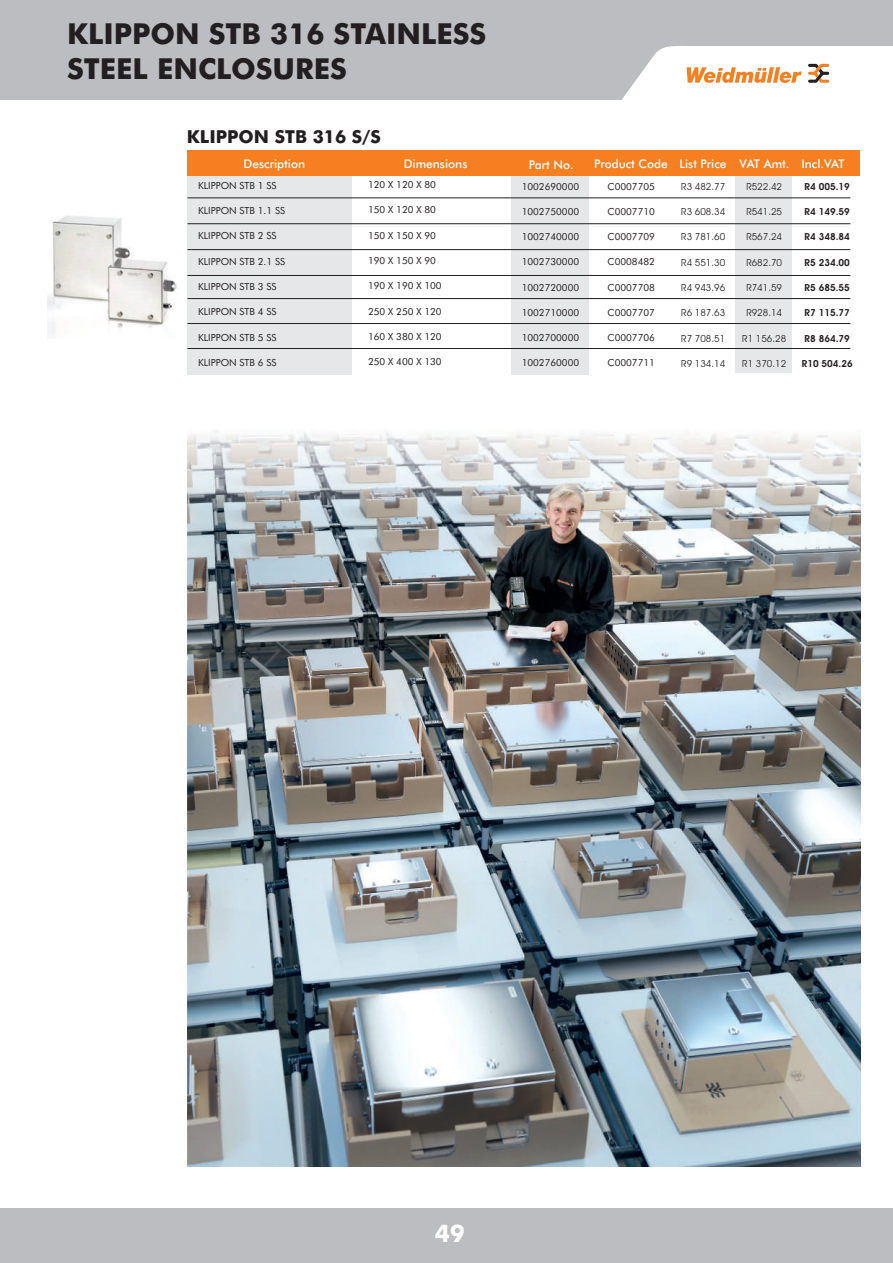
<style>
.page{position:relative;width:893px;height:1263px;background:#fff}
.page>*{position:absolute;margin:0;border:0;box-sizing:border-box;transform-origin:0 0}
.t1{font:500 28.95px/34.7px "Futura BT";color:#231f20}
.t2{font:500 24.3px "Futura BT";color:#fff}
.t3{font:500 17.85px "Futura BT";color:#231f20}
.t4{font:500 12px "Futura BT";color:#fff}
.t5{font:9.75px "Futura BT";color:#231f20}
.t6{font:9.75px "Avant Garde IT Cby BT";color:#231f20}
.t7{font:700 9.75px "Avant Garde IT Cby BT";color:#231f20}
</style>
<div class="page">
<svg style="left:0;top:0;width:893px;height:100px;background:#c4c5c8"></svg>
<svg style="left:687px;top:67px;width:115px;height:16px"></svg>
<svg style="left:808px;top:64px;width:21px;height:19px"></svg>
<div style="left:0;top:1208px;width:893px;height:55px;background:#bcbdc0"></div>
<div style="left:735px;top:176px;width:57px;height:196px;background:#e6e7e9"></div>
<div style="left:187px;top:176px;width:164px;height:198px;background:#e6e7e9"></div>
<div style="left:511px;top:176px;width:78px;height:198px;background:#e6e7e9"></div>
<div style="left:187px;top:150px;width:673px;height:26px;background:#f57f21"></div>
<hr style="left:188px;top:198px;width:662px;height:1px;background:#231f20">
<hr style="left:188px;top:223px;width:662px;height:1px;background:#231f20">
<hr style="left:188px;top:298px;width:662px;height:1px;background:#231f20">
<hr style="left:188px;top:249px;width:662px;height:1px;background:#231f20">
<hr style="left:188px;top:275px;width:662px;height:1px;background:#231f20">
<hr style="left:188px;top:323px;width:662px;height:1px;background:#231f20">
<hr style="left:188px;top:348px;width:662px;height:1px;background:#231f20">
<img style="left:48px;top:215px;width:129px;height:122px">
<img style="left:187px;top:431px;width:673px;height:735px">
<h1 class="t1" style="left:67px;top:17px;width:421px">KLIPPON STB 316 STAINLESS<br>STEEL ENCLOSURES</h1>
<h3 class="t3" style="left:187px;top:127px;width:195px">KLIPPON STB 316 S/S</h3>
<p class="t5" style="left:198px;top:181px;width:80px">KLIPPON STB 1 SS</p>
<p class="t5" style="left:198px;top:207px;width:89px">KLIPPON STB 1.1 SS</p>
<p class="t5" style="left:198px;top:232px;width:80px">KLIPPON STB 2 SS</p>
<p class="t5" style="left:198px;top:257px;width:89px">KLIPPON STB 2.1 SS</p>
<p class="t5" style="left:198px;top:283px;width:80px">KLIPPON STB 3 SS</p>
<p class="t5" style="left:198px;top:308px;width:80px">KLIPPON STB 4 SS</p>
<p class="t5" style="left:198px;top:333px;width:80px">KLIPPON STB 5 SS</p>
<p class="t5" style="left:198px;top:359px;width:80px">KLIPPON STB 6 SS</p>
<p class="t4" style="left:244px;top:159px;width:63px">Description</p>
<p class="t4" style="left:529px;top:159px;width:46px">Part No.</p>
<p class="t4" style="left:739px;top:159px;width:107px">VAT Amt. Incl.VAT</p>
<p class="t4" style="left:404px;top:159px;width:65px">Dimensions</p>
<p class="t4" style="left:594px;top:159px;width:134px">Product Code List Price</p>
<p class="t5" style="left:368px;top:181px;width:69px">120 X 120 X 80</p>
<p class="t5" style="left:368px;top:206px;width:69px">150 X 120 X 80</p>
<p class="t5" style="left:368px;top:231px;width:69px">150 X 150 X 90</p>
<p class="t5" style="left:368px;top:257px;width:69px">190 X 150 X 90</p>
<p class="t5" style="left:368px;top:282px;width:75px">190 X 190 X 100</p>
<p class="t5" style="left:368px;top:307px;width:75px">250 X 250 X 120</p>
<p class="t5" style="left:368px;top:333px;width:75px">160 X 380 X 120</p>
<p class="t5" style="left:368px;top:358px;width:75px">250 X 400 X 130</p>
<p class="t5" style="left:522px;top:182px;width:59px">1002690000</p>
<p class="t5" style="left:522px;top:207px;width:59px">1002750000</p>
<p class="t5" style="left:522px;top:233px;width:59px">1002740000</p>
<p class="t5" style="left:522px;top:258px;width:59px">1002730000</p>
<p class="t5" style="left:522px;top:283px;width:59px">1002720000</p>
<p class="t5" style="left:522px;top:308px;width:59px">1002710000</p>
<p class="t5" style="left:522px;top:334px;width:59px">1002700000</p>
<p class="t5" style="left:522px;top:359px;width:59px">1002760000</p>
<p class="t5" style="left:608px;top:182px;width:49px">C0007705</p>
<p class="t5" style="left:608px;top:207px;width:49px">C0007710</p>
<p class="t5" style="left:608px;top:233px;width:49px">C0007709</p>
<p class="t5" style="left:608px;top:258px;width:49px">C0008482</p>
<p class="t5" style="left:608px;top:283px;width:49px">C0007708</p>
<p class="t5" style="left:608px;top:308px;width:49px">C0007707</p>
<p class="t5" style="left:608px;top:334px;width:49px">C0007706</p>
<p class="t5" style="left:608px;top:359px;width:49px">C0007711</p>
<p class="t7" style="left:805px;top:183px;width:47px">R4 005.19</p>
<p class="t7" style="left:805px;top:208px;width:47px">R4 149.59</p>
<p class="t7" style="left:805px;top:233px;width:47px">R4 348.84</p>
<p class="t7" style="left:805px;top:259px;width:47px">R5 234.00</p>
<p class="t7" style="left:805px;top:284px;width:47px">R5 685.55</p>
<p class="t7" style="left:805px;top:309px;width:47px">R7 115.77</p>
<p class="t7" style="left:805px;top:335px;width:47px">R8 864.79</p>
<p class="t7" style="left:802px;top:360px;width:52px">R10 504.26</p>
<p class="t6" style="left:746px;top:183px;width:37px">R522.42</p>
<p class="t6" style="left:746px;top:208px;width:37px">R541.25</p>
<p class="t6" style="left:746px;top:233px;width:37px">R567.24</p>
<p class="t6" style="left:746px;top:259px;width:37px">R682.70</p>
<p class="t6" style="left:746px;top:284px;width:37px">R741.59</p>
<p class="t6" style="left:746px;top:309px;width:37px">R928.14</p>
<p class="t6" style="left:742px;top:335px;width:45px">R1 156.28</p>
<p class="t6" style="left:742px;top:360px;width:45px">R1 370.12</p>
<p class="t6" style="left:681px;top:183px;width:45px">R3 482.77</p>
<p class="t6" style="left:681px;top:208px;width:45px">R3 608.34</p>
<p class="t6" style="left:681px;top:233px;width:45px">R3 781.60</p>
<p class="t6" style="left:681px;top:259px;width:45px">R4 551.30</p>
<p class="t6" style="left:681px;top:284px;width:45px">R4 943.96</p>
<p class="t6" style="left:681px;top:309px;width:45px">R6 187.63</p>
<p class="t6" style="left:681px;top:335px;width:45px">R7 708.51</p>
<p class="t6" style="left:681px;top:360px;width:45px">R9 134.14</p>
<h2 class="t2" style="left:435px;top:1219px;width:32px">49</h2>
</div>
